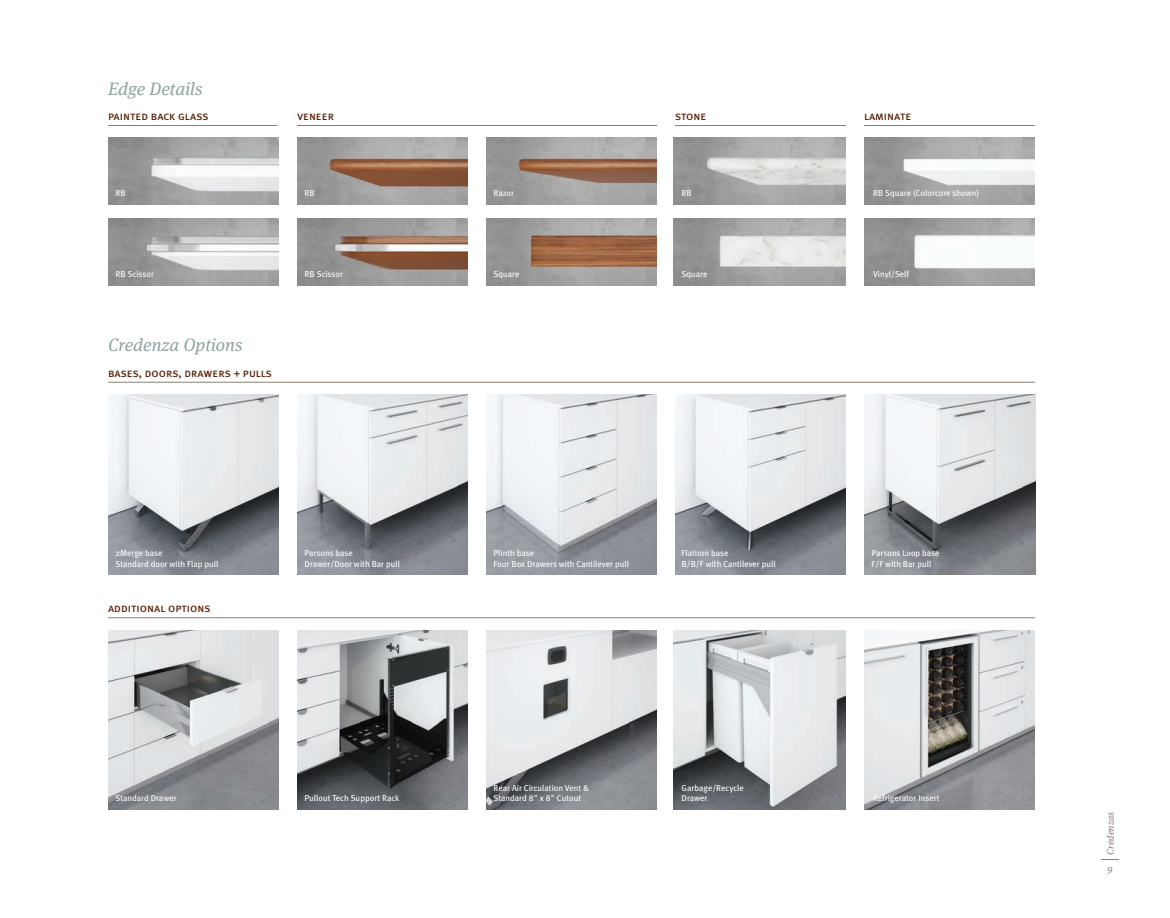
<style>
.page{position:relative;width:1170px;height:918px;background:#fff}
.page>*{position:absolute;margin:0;border:0;box-sizing:border-box;transform-origin:0 0}
.t1{font:italic 18px "Meta Serif OT";color:#91a5a4}
.t2{font:12px "Meta Plus Book Caps";color:#581c00}
.t3{font:italic 9.75px "Meta Serif OT";color:#8c7f77}
.t4{font:8.7px/10.4px "Meta Plus";color:#fff}
</style>
<div class="page">
<svg style="left:1101px;top:859px;width:18px;height:1px"></svg>
<hr style="left:108px;top:125px;width:170px;height:1px;background:#8c7f77">
<hr style="left:108px;top:382px;width:927px;height:1px;background:#8c7f77">
<hr style="left:108px;top:617px;width:927px;height:1px;background:#8c7f77">
<img style="left:108px;top:138px;width:171px;height:66px">
<img style="left:108px;top:394px;width:171px;height:180px">
<img style="left:297px;top:394px;width:171px;height:180px">
<img style="left:486px;top:394px;width:171px;height:180px">
<img style="left:675px;top:394px;width:171px;height:180px">
<img style="left:865px;top:394px;width:171px;height:180px">
<img style="left:108px;top:630px;width:171px;height:180px">
<img style="left:108px;top:219px;width:171px;height:66px">
<hr style="left:297px;top:125px;width:360px;height:1px;background:#8c7f77">
<img style="left:297px;top:138px;width:171px;height:66px">
<img style="left:297px;top:630px;width:171px;height:180px">
<img style="left:297px;top:219px;width:171px;height:66px">
<img style="left:486px;top:138px;width:171px;height:66px">
<img style="left:486px;top:630px;width:171px;height:180px">
<img style="left:486px;top:219px;width:171px;height:66px">
<hr style="left:675px;top:125px;width:171px;height:1px;background:#8c7f77">
<img style="left:674px;top:138px;width:172px;height:66px">
<img style="left:674px;top:630px;width:172px;height:180px">
<img style="left:674px;top:219px;width:172px;height:66px">
<hr style="left:864px;top:125px;width:171px;height:1px;background:#8c7f77">
<img style="left:864px;top:138px;width:171px;height:66px">
<img style="left:864px;top:630px;width:171px;height:180px">
<img style="left:864px;top:219px;width:171px;height:66px">
<h1 class="t1" style="left:108px;top:77px;width:96px">Edge Details</h1>
<h2 class="t2" style="left:108px;top:109px;width:102px">painted back glass</h2>
<p class="t4" style="left:116px;top:187px;width:12px">RB</p>
<h2 class="t2" style="left:297px;top:109px;width:39px">veneer</h2>
<p class="t4" style="left:305px;top:187px;width:12px">RB</p>
<p class="t4" style="left:116px;top:268px;width:40px">RB Scissor</p>
<h1 class="t1" style="left:108px;top:334px;width:136px">Credenza Options</h1>
<h2 class="t2" style="left:108px;top:365px;width:165px">bases, doors, drawers + pulls</h2>
<p class="t4" style="left:305px;top:268px;width:40px">RB Scissor</p>
<p class="t4" style="left:116px;top:548px;width:104px">2Merge base<br>Standard door with Flap pull</p>
<h2 class="t2" style="left:108px;top:601px;width:104px">additional options</h2>
<p class="t4" style="left:305px;top:548px;width:97px">Parsons base<br>Drawer/Door with Bar pull</p>
<p class="t4" style="left:116px;top:793px;width:63px">Standard Drawer</p>
<p class="t4" style="left:305px;top:793px;width:96px">Pullout Tech Support Rack</p>
<p class="t4" style="left:494px;top:187px;width:22px">Razor</p>
<p class="t4" style="left:494px;top:268px;width:27px">Square</p>
<h2 class="t2" style="left:675px;top:109px;width:33px">stone</h2>
<p class="t4" style="left:682px;top:187px;width:12px">RB</p>
<p class="t4" style="left:682px;top:268px;width:27px">Square</p>
<h2 class="t2" style="left:864px;top:109px;width:49px">laminate</h2>
<p class="t4" style="left:873px;top:187px;width:108px">RB Square (Colorcore shown)</p>
<p class="t4" style="left:873px;top:268px;width:38px">Vinyl/Self</p>
<p class="t4" style="left:494px;top:548px;width:137px">Plinth base<br>Four Box Drawers with Cantilever pull</p>
<p class="t4" style="left:682px;top:548px;width:96px">Flatiron base<br>B/B/F with Cantilever pull</p>
<p class="t4" style="left:494px;top:783px;width:97px">Rear Air Circulation Vent &amp;<br>Standard 8" x 8" Cutout</p>
<p class="t4" style="left:682px;top:783px;width:64px">Garbage/Recycle<br>Drawer</p>
<p class="t4" style="left:872px;top:548px;width:70px">Parsons Loop base<br>F/F with Bar pull</p>
<p class="t4" style="left:873px;top:793px;width:68px">Refrigerator Insert</p>
<p class="t3" style="left:1104px;top:855px;width:44px;rotate:-90deg">Credenzas</p>
<p class="t3" style="left:1107px;top:862px;width:7px">9</p>
</div>
